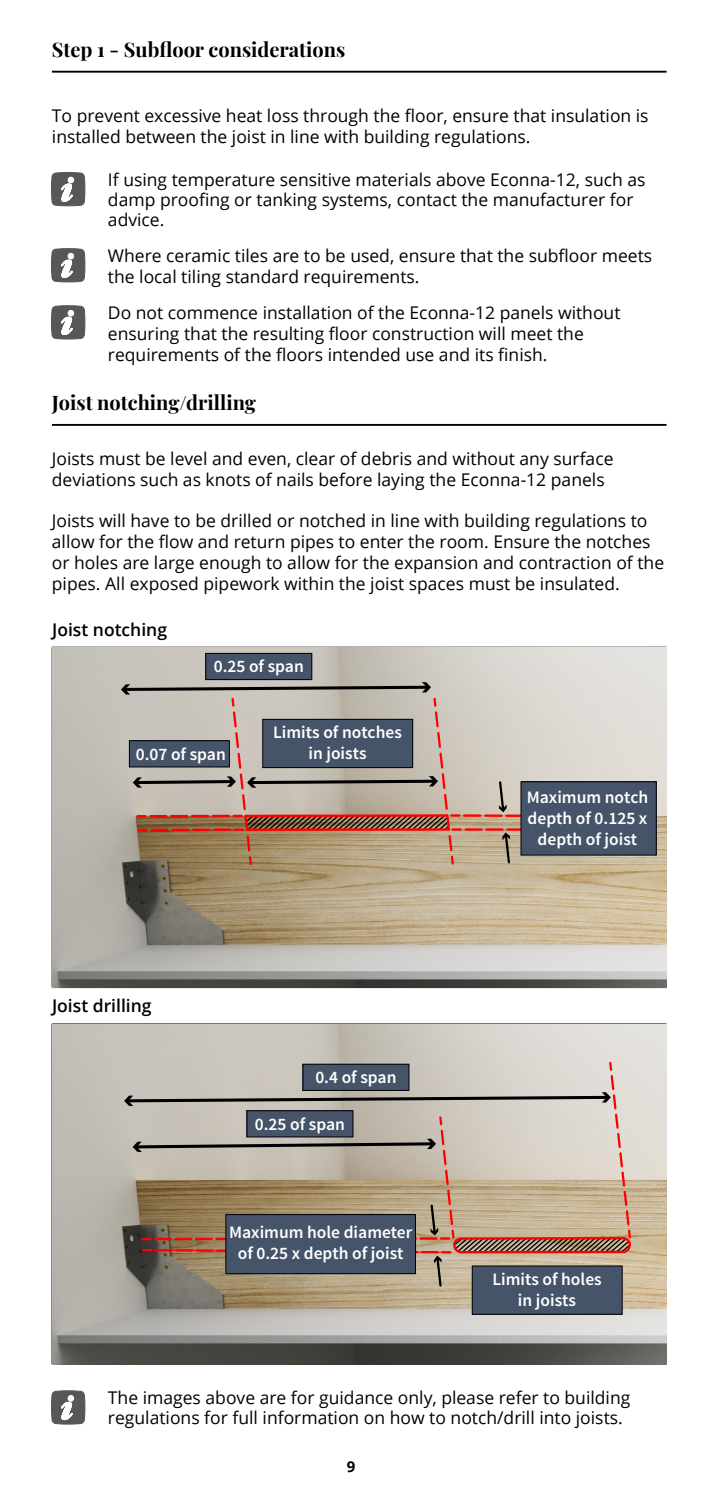
<style>
.page{position:relative;width:702px;height:1489px;background:#fff}
.page>*{position:absolute;margin:0;border:0;box-sizing:border-box;transform-origin:0 0}
.t1{font:700 20px "Playfair Display";color:#000}
.Text_Tabelle{font:17.5px/21px "Open Sans";color:#020203}
.t2{font:17.5px/21px "Open Sans";color:#000}
.t3{font:600 17.5px/21px "Source Sans Pro";color:#fff;text-align:center}
.Text_Tabelle-2{font:600 17.5px "Open Sans";color:#000}
.t4{font:700 15px "Open Sans";color:#000}
.s1{color:#020203}
</style>
<div class="page">
<hr style="left:52px;top:1023px;width:614px;height:1px;background:#000">
<hr style="left:666px;top:1024px;width:1px;height:339px;background:#000">
<hr style="left:52px;top:1363px;width:614px;height:1px;background:#000">
<hr style="left:52px;top:646px;width:614px;height:1px;background:#000">
<hr style="left:666px;top:647px;width:1px;height:340px;background:#000">
<hr style="left:52px;top:987px;width:614px;height:1px;background:#000">
<hr style="left:52px;top:71px;width:614px;height:2px;background:#000">
<hr style="left:52px;top:424px;width:614px;height:2px;background:#000">
<svg style="left:51px;top:172px;width:34px;height:34px"></svg>
<svg style="left:51px;top:248px;width:34px;height:34px"></svg>
<svg style="left:51px;top:305px;width:34px;height:34px"></svg>
<svg style="left:51px;top:1390px;width:34px;height:34px"></svg>
<img style="left:52px;top:1024px;width:614px;height:339px">
<svg style="left:124px;top:1060px;width:509px;height:227px;background:#b8a997"></svg>
<img style="left:52px;top:647px;width:614px;height:340px">
<svg style="left:121px;top:682px;width:436px;height:182px;background:#b8a798"></svg>
<div style="left:206px;top:653px;width:106px;height:26px;background:#465469"></div>
<div style="left:206px;top:653px;width:106px;height:26px;border:1px solid #000"></div>
<div style="left:303px;top:1064px;width:106px;height:26px;background:#465469"></div>
<div style="left:303px;top:1063px;width:106px;height:27px;border:1px solid #000"></div>
<div style="left:247px;top:1110px;width:106px;height:26px;background:#465469"></div>
<div style="left:247px;top:1110px;width:106px;height:26px;border:1px solid #000"></div>
<div style="left:129px;top:740px;width:100px;height:27px;background:#465469"></div>
<div style="left:129px;top:740px;width:100px;height:27px;border:1px solid #000"></div>
<div style="left:521px;top:781px;width:135px;height:74px;background:#465469"></div>
<div style="left:521px;top:781px;width:135px;height:74px;border:1px solid #000"></div>
<div style="left:226px;top:1214px;width:189px;height:59px;background:#465469"></div>
<div style="left:226px;top:1214px;width:189px;height:59px;border:1px solid #000"></div>
<div style="left:263px;top:719px;width:149px;height:48px;background:#465469"></div>
<div style="left:262px;top:719px;width:151px;height:48px;border:1px solid #000"></div>
<div style="left:472px;top:1265px;width:150px;height:49px;background:#465469"></div>
<div style="left:472px;top:1265px;width:150px;height:49px;border:1px solid #000"></div>
<p class="t1" style="left:52px;top:34px;width:295px">Step 1 - Subfloor considerations</p>
<p class="t2" style="left:52px;top:104px;width:598px"><span class="s1">To prevent excessive heat loss through the floor,</span> ensure that insulation is installed between the joist in line with building regulations.</p>
<p class="Text_Tabelle" style="left:108px;top:169px;width:539px;line-height:20px">If using temperature sensitive materials above Econna-12, such as damp proofing or tanking systems, contact the manufacturer for advice.</p>
<p class="Text_Tabelle" style="left:108px;top:244px;width:546px">Where ceramic tiles are to be used, ensure that the subfloor meets the local tiling standard requirements.</p>
<p class="Text_Tabelle" style="left:108px;top:301px;width:514px">Do not commence installation of the Econna-12 panels without ensuring that the resulting floor construction will meet the requirements of the floors intended use and its finish.</p>
<p class="t1" style="left:52px;top:387px;width:205px">Joist notching/drilling</p>
<p class="t2" style="left:52px;top:448px;width:563px">Joists must be level and even, clear of debris and without any surface deviations such as knots of nails before laying the Econna-12 panels</p>
<p class="Text_Tabelle" style="left:52px;top:510px;width:613px">Joists will have to be drilled or notched in line with building regulations to allow for the flow and return pipes to enter the room. Ensure the notches or holes are large enough to allow for the expansion and contraction of the pipes. All exposed pipework within the joist spaces must be insulated.</p>
<p class="Text_Tabelle-2" style="left:52px;top:617px;width:116px">Joist notching</p>
<p class="t3" style="left:214px;top:656px;width:92px">0.25 of span</p>
<p class="t3" style="left:136px;top:743px;width:92px">0.07 of span</p>
<p class="t3" style="left:273px;top:722px;width:130px">Limits of notches in joists</p>
<p class="Text_Tabelle-2" style="left:52px;top:994px;width:101px">Joist drilling</p>
<p class="t3" style="left:315px;top:1067px;width:83px">0.4 of span</p>
<p class="t3" style="left:255px;top:1113px;width:92px">0.25 of span</p>
<p class="t3" style="left:229px;top:1222px;width:185px">Maximum hole diameter of 0.25 x depth of joist</p>
<p class="t3" style="left:526px;top:786px;width:123px">Maximum notch depth of 0.125 x depth of joist</p>
<p class="t3" style="left:492px;top:1268px;width:111px">Limits of holes in joists</p>
<p class="Text_Tabelle" style="left:108px;top:1387px;width:524px;line-height:20px">The images above are for guidance only, please refer to building regulations for full information on how to notch/drill into joists.</p>
<p class="t4" style="left:347px;top:1455px;width:10px">9</p>
</div>
